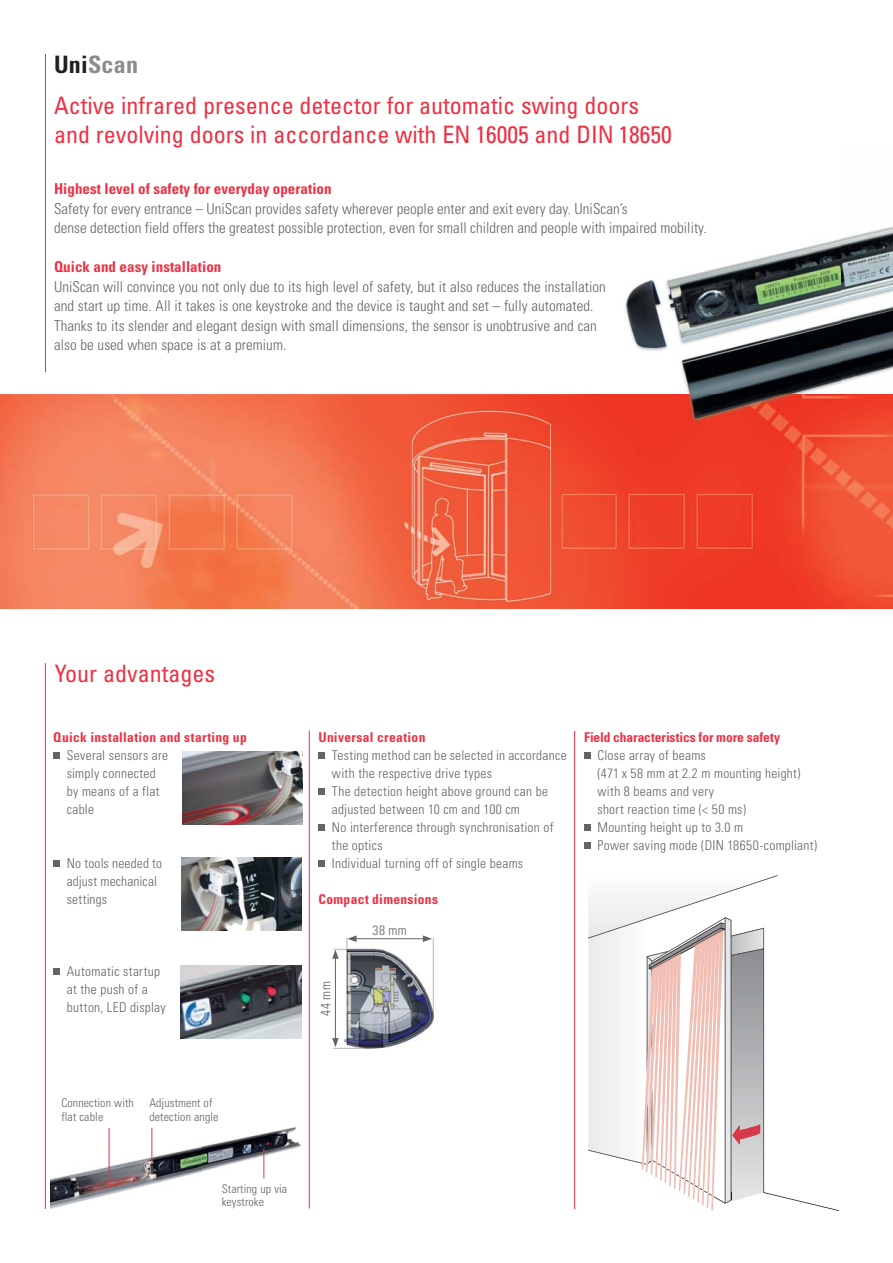
<style>
.page{position:relative;width:893px;height:1263px;background:#fff}
.page>*{position:absolute;margin:0;border:0;box-sizing:border-box;transform-origin:0 0}
.t1{font:condensed 24px/28.8px "Univers";color:#ee3043}
.t2{font:700 condensed 24px "Univers";letter-spacing:.01em;color:#8a8c8e}
.t3{font:300 condensed 15px/19.5px "Univers";letter-spacing:.005em;color:#636466}
.t4{font:700 condensed 15px "Univers";letter-spacing:.005em;color:#ee3043}
.t5{font:300 condensed 13.5px/18px "Univers";letter-spacing:.02em;color:#636466}
.t6{font:700 condensed 13.5px "Univers";letter-spacing:.02em;color:#ee3043}
.t7{font:700 condensed 13.5px "Univers";color:#ee3043}
.t8{font:300 condensed 12px/13.5px "Univers";letter-spacing:.01em;color:#636466}
.s1{color:#231f20}
</style>
<div class="page">
<img style="left:0;top:394px;width:578px;height:215px">
<img style="left:842px;top:465px;width:51px;height:144px">
<img style="left:578px;top:465px;width:264px;height:144px">
<hr style="left:45px;top:54px;width:1px;height:318px;background:#ee3043">
<hr style="left:45px;top:663px;width:1px;height:546px;background:#ee3043">
<hr style="left:574px;top:731px;width:1px;height:478px;background:#ee3043">
<hr style="left:309px;top:730px;width:1px;height:478px;background:#ee3043">
<svg style="left:588px;top:875px;width:191px;height:335px"></svg>
<img style="left:51px;top:1127px;width:250px;height:82px">
<div style="left:53px;top:752px;width:7px;height:6px;background:#636466"></div>
<div style="left:53px;top:860px;width:7px;height:6px;background:#636466"></div>
<div style="left:53px;top:968px;width:7px;height:6px;background:#636466"></div>
<hr style="left:109px;top:1128px;width:1px;height:57px;background:#ee3043">
<hr style="left:152px;top:1128px;width:1px;height:37px;background:#ee3043">
<svg style="left:264px;top:1149px;width:1px;height:29px"></svg>
<svg style="left:584px;top:752px;width:6px;height:6px"></svg>
<svg style="left:584px;top:824px;width:6px;height:6px"></svg>
<svg style="left:584px;top:842px;width:6px;height:6px"></svg>
<div style="left:318px;top:752px;width:7px;height:6px;background:#636466"></div>
<div style="left:318px;top:788px;width:7px;height:6px;background:#636466"></div>
<div style="left:318px;top:824px;width:7px;height:6px;background:#636466"></div>
<div style="left:318px;top:860px;width:7px;height:6px;background:#636466"></div>
<img style="left:333px;top:938px;width:101px;height:111px">
<hr style="left:354px;top:938px;width:71px;height:1px;background:#636466">
<svg style="left:347px;top:935px;width:9px;height:7px"></svg>
<svg style="left:423px;top:935px;width:9px;height:7px"></svg>
<hr style="left:335px;top:956px;width:1px;height:84px;background:#636466">
<svg style="left:332px;top:1038px;width:7px;height:9px"></svg>
<svg style="left:332px;top:950px;width:7px;height:9px"></svg>
<img style="left:578px;top:226px;width:315px;height:239px">
<img style="left:578px;top:226px;width:128px;height:10px">
<img style="left:578px;top:281px;width:28px;height:13px">
<img style="left:578px;top:300px;width:15px;height:14px">
<img style="left:578px;top:320px;width:19px;height:13px">
<img style="left:182px;top:752px;width:120px;height:72px">
<img style="left:182px;top:858px;width:119px;height:72px">
<img style="left:181px;top:966px;width:120px;height:72px">
<h1 class="t2" style="left:54px;top:56px;width:86px"><span class="s1">Uni</span>Scan</h1>
<h1 class="t1" style="left:54px;top:93px;width:619px">Active infrared presence detector for automatic swing doors and revolving doors in accordance with EN 16005 and DIN 18650</h1>
<p class="t4" style="left:54px;top:183px;width:279px">Highest level of safety for everyday operation</p>
<p class="t3" style="left:54px;top:200px;width:654px">Safety for every entrance – UniScan provides safety wherever people enter and exit every day. UniScan’s<br>dense detection field offers the greatest possible protection, even for small children and people with impaired mobility.</p>
<p class="t4" style="left:54px;top:261px;width:169px">Quick and easy installation</p>
<p class="t3" style="left:54px;top:278px;width:553px">UniScan will convince you not only due to its high level of safety, but it also reduces the installation and start up time. All it takes is one keystroke and the device is taught and set – fully automated.<br>Thanks to its slender and elegant design with small dimensions, the sensor is unobtrusive and can also be used when space is at a premium.</p>
<h1 class="t1" style="left:55px;top:661px;width:162px">Your advantages</h1>
<p class="t6" style="left:53px;top:732px;width:195px">Quick installation and starting up</p>
<p class="t5" style="left:67px;top:747px;width:103px">Several sensors are simply connected by means of a flat cable</p>
<p class="t5" style="left:67px;top:855px;width:97px">No tools needed to adjust mechanical settings</p>
<p class="t5" style="left:67px;top:963px;width:101px">Automatic startup at the push of a button, LED display</p>
<p class="t6" style="left:318px;top:732px;width:108px">Universal creation</p>
<p class="t5" style="left:332px;top:747px;width:236px">Testing method can be selected in accordance with the respective drive types<br>The detection height above ground can be adjusted between 10 cm and 100 cm<br>No interference through synchronisation of the optics<br>Individual turning off of single beams</p>
<p class="t6" style="left:318px;top:894px;width:121px">Compact dimensions</p>
<p class="t5" style="left:372px;top:922px;width:36px">38 mm</p>
<p class="t7" style="left:584px;top:732px;width:198px">Field characteristics for more safety</p>
<p class="t5" style="left:597px;top:747px;width:221px">Close array of beams<br>(471 x 58 mm at 2.2 m mounting height) with 8 beams and very<br>short reaction time (&lt; 50 ms)<br>Mounting height up to 3.0 m<br>Power saving mode (DIN 18650-compliant)</p>
<p class="t5" style="left:318px;top:1016px;width:36px;rotate:-90deg">44 mm</p>
<p class="t8" style="left:61px;top:1097px;width:74px">Connection with flat cable</p>
<p class="t8" style="left:149px;top:1097px;width:71px">Adjustment of detection angle</p>
<p class="t8" style="left:222px;top:1183px;width:67px">Starting up via keystroke</p>
</div>
